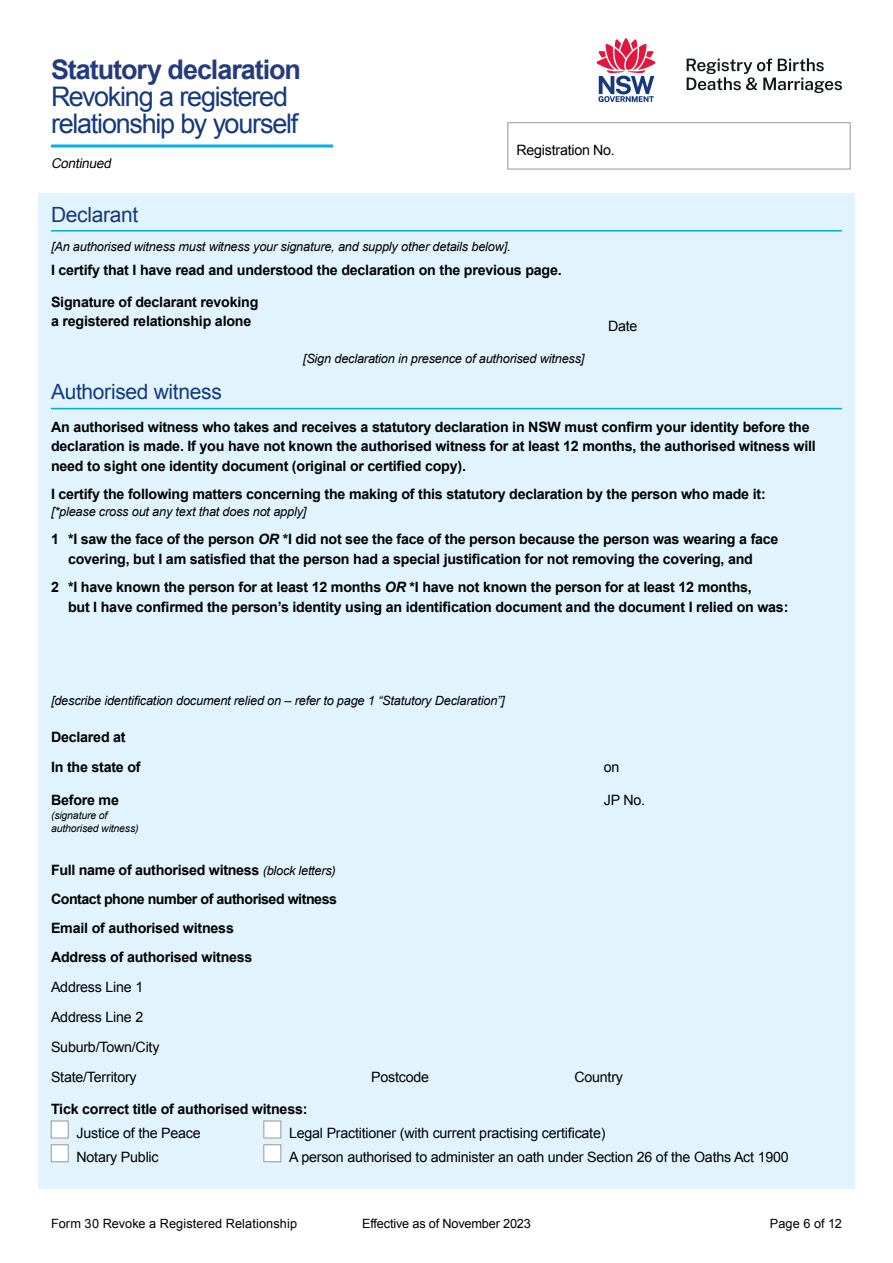
<style>
.page{position:relative;width:893px;height:1263px;background:#fff}
.page>*{position:absolute;margin:0;border:0;box-sizing:border-box;transform-origin:0 0}
.t1{font:27px/27px "Arial";letter-spacing:-.045em;color:#15397f}
.t2{font:21px "Arial";letter-spacing:-.015em;color:#15397f}
.Body{font:700 14.25px/19.5px "Arial";letter-spacing:-.015em;color:#000}
.Body-2{font:14.25px "Arial";letter-spacing:-.015em;color:#000}
.Body-3{font:700 14.25px "Arial";letter-spacing:-.035em;color:#000}
.Body-4{font:italic 13.5px "Arial";color:#000}
.Body-5{font:italic 12.75px "Arial";letter-spacing:-.015em;color:#000}
.Header___Footer_9pt{font:12.75px "Arial";color:#000}
.Body-6{font:italic 10.5px/13.5px "Arial";letter-spacing:-.015em;color:#000}
.s1{font-weight:700;color:#243c7d}
.s2{font-style:italic}
.s3{font-weight:400;font-style:italic;font-size:12.75px}
</style>
<div class="page">
<svg style="left:597px;top:38px;width:58px;height:64px"></svg>
<svg style="left:687px;top:58px;width:155px;height:35px"></svg>
<div style="left:508px;top:123px;width:342px;height:46px;border:1px solid #939598"></div>
<div style="left:38px;top:193px;width:817px;height:995px;background:#e1f4fd"></div>
<hr style="left:51px;top:230px;width:791px;height:2px;background:#00aae7">
<hr style="left:51px;top:408px;width:791px;height:1px;background:#00aae7">
<img style="left:53px;top:1123px;width:13px;height:13px">
<div style="left:51px;top:1121px;width:17px;height:17px;border:1px solid #939598"></div>
<img style="left:266px;top:1123px;width:13px;height:13px">
<div style="left:264px;top:1121px;width:17px;height:17px;border:1px solid #939598"></div>
<img style="left:53px;top:1146px;width:13px;height:14px">
<div style="left:51px;top:1144px;width:17px;height:18px;border:1px solid #939598"></div>
<img style="left:266px;top:1146px;width:13px;height:14px">
<div style="left:264px;top:1144px;width:17px;height:18px;border:1px solid #939598"></div>
<hr style="left:51px;top:144px;width:282px;height:3px;background:#00b0f0">
<h1 class="t1" style="left:51px;top:56px;width:252px"><span class="s1">Statutory declaration<br></span>Revoking a registered relationship by yourself</h1>
<p class="Body-4" style="left:51px;top:155px;width:65px">Continued</p>
<p class="Body-2" style="left:516px;top:140px;width:100px">Registration No.</p>
<h2 class="t2" style="left:51px;top:200px;width:89px">Declarant</h2>
<p class="Body-5" style="left:51px;top:238px;width:461px">[An authorised witness must witness your signature, and supply other details below].</p>
<p class="Body" style="left:51px;top:260px;width:512px">I certify that I have read and understood the declaration on the previous page.</p>
<p class="Body" style="left:51px;top:293px;width:209px">Signature of declarant revoking</p>
<p class="Body" style="left:51px;top:312px;width:202px">a registered relationship alone</p>
<p class="Body-5" style="left:303px;top:350px;width:283px">[Sign declaration in presence of authorised witness]</p>
<p class="Body-2" style="left:608px;top:316px;width:31px">Date</p>
<h2 class="t2" style="left:51px;top:378px;width:172px">Authorised witness</h2>
<p class="Body" style="left:51px;top:417px;width:766px">An authorised witness who takes and receives a statutory declaration in NSW must confirm your identity before the declaration is made. If you have not known the authorised witness for at least 12 months, the authorised witness will need to sight one identity document (original or certified copy).</p>
<p class="Body" style="left:51px;top:485px;width:716px">I certify the following matters concerning the making of this statutory declaration by the person who made it:</p>
<p class="Body-5" style="left:51px;top:503px;width:257px">[*please cross out any text that does not apply]</p>
<p class="Body" style="left:51px;top:530px;width:729px;text-align:center">1 *I saw the face of the person <span class="s2">OR</span> *I did not see the face of the person because the person was wearing a face covering, but I am satisfied that the person had a special justification for not removing the covering, and</p>
<p class="Body" style="left:68px;top:578px;width:722px;text-indent:-17px">2 *I have known the person for at least 12 months <span class="s2">OR</span> *I have not known the person for at least 12 months,<br>but I have confirmed the person’s identity using an identification document and the document I relied on was:</p>
<p class="Body-5" style="left:51px;top:692px;width:455px">[describe identification document relied on – refer to page 1 “Statutory Declaration”]</p>
<p class="Body" style="left:51px;top:727px;width:76px">Declared at</p>
<p class="Body" style="left:51px;top:757px;width:91px">In the state of</p>
<p class="Body-2" style="left:604px;top:757px;width:17px">on</p>
<p class="Body" style="left:51px;top:791px;width:69px">Before me</p>
<p class="Body-2" style="left:604px;top:791px;width:43px">JP No.</p>
<p class="Body-6" style="left:51px;top:808px;width:89px">(signature of authorised witness)</p>
<p class="Body" style="left:51px;top:861px;width:286px">Full name of authorised witness <span class="s3">(block letters)</span></p>
<p class="Body-3" style="left:51px;top:890px;width:287px">Contact phone number of authorised witness</p>
<p class="Body" style="left:51px;top:919px;width:184px">Email of authorised witness</p>
<p class="Body" style="left:51px;top:947px;width:203px">Address of authorised witness</p>
<p class="Body-2" style="left:51px;top:977px;width:94px">Address Line 1</p>
<p class="Body-2" style="left:51px;top:1007px;width:94px">Address Line 2</p>
<p class="Body-2" style="left:51px;top:1038px;width:110px">Suburb/Town/City</p>
<p class="Body-2" style="left:51px;top:1068px;width:87px">State/Territory</p>
<p class="Body-2" style="left:371px;top:1068px;width:59px">Postcode</p>
<p class="Body-2" style="left:574px;top:1068px;width:50px">Country</p>
<p class="Body" style="left:51px;top:1100px;width:258px">Tick correct title of authorised witness:</p>
<p class="Body-2" style="left:77px;top:1124px;width:126px">Justice of the Peace</p>
<p class="Body-2" style="left:289px;top:1124px;width:318px">Legal Practitioner (with current practising certificate)</p>
<p class="Body-2" style="left:77px;top:1147px;width:84px">Notary Public</p>
<p class="Body-2" style="left:289px;top:1147px;width:501px">A person authorised to administer an oath under Section 26 of the Oaths Act 1900</p>
<p class="Header___Footer_9pt" style="left:51px;top:1215px;width:248px">Form 30 Revoke a Registered Relationship</p>
<p class="Header___Footer_9pt" style="left:362px;top:1215px;width:170px">Effective as of November 2023</p>
<p class="Header___Footer_9pt" style="left:770px;top:1215px;width:74px">Page 6 of 12</p>
</div>
